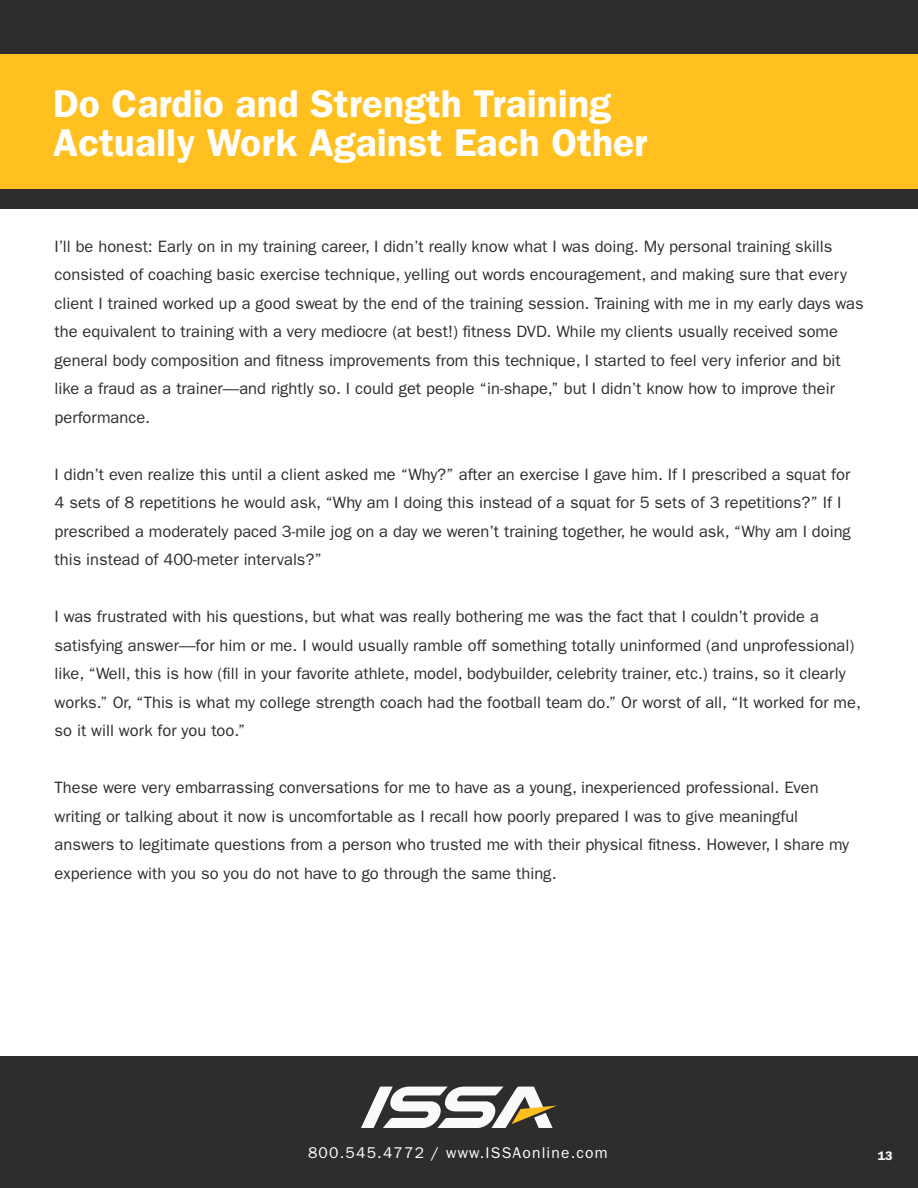
<style>
.page{position:relative;width:918px;height:1188px;background:#fff}
.page>*{position:absolute;margin:0;border:0;box-sizing:border-box;transform-origin:0 0}
.t1{font:600 39px/39px "Franklin Gothic";color:#fff}
.t2{font:16.5px/28.5px "Franklin Gothic";color:#2d2d2c}
.t3{font:15.6px "Franklin Gothic";letter-spacing:.075em;color:#fff}
.t4{font:600 12.45px "Franklin Gothic";color:#fff}
</style>
<div class="page">
<div style="left:0;top:0;width:918px;height:209px;background:#2d2d2c"></div>
<div style="left:0;top:1057px;width:918px;height:131px;background:#2d2d2c"></div>
<div style="left:0;top:54px;width:918px;height:135px;background:#ffc020"></div>
<svg style="left:361px;top:1087px;width:196px;height:41px"></svg>
<h1 class="t1" style="left:53px;top:84px;width:596px">Do Cardio and Strength Training<br>Actually Work Against Each Other</h1>
<p class="t2" style="left:55px;top:232px;width:811px">I’ll be honest: Early on in my training career, I didn’t really know what I was doing. My personal training skills consisted of coaching basic exercise technique, yelling out words encouragement, and making sure that every client I trained worked up a good sweat by the end of the training session. Training with me in my early days was the equivalent to training with a very mediocre (at best!) fitness DVD. While my clients usually received some general body composition and fitness improvements from this technique, I started to feel very inferior and bit like a fraud as a trainer—and rightly so. I could get people “in-shape,” but I didn’t know how to improve their performance.</p>
<p class="t2" style="left:55px;top:460px;width:798px">I didn’t even realize this until a client asked me “Why?” after an exercise I gave him. If I prescribed a squat for 4 sets of 8 repetitions he would ask, “Why am I doing this instead of a squat for 5 sets of 3 repetitions?” If I prescribed a moderately paced 3-mile jog on a day we weren’t training together, he would ask, “Why am I doing this instead of 400-meter intervals?”</p>
<p class="t2" style="left:55px;top:603px;width:808px">I was frustrated with his questions, but what was really bothering me was the fact that I couldn’t provide a satisfying answer—for him or me. I would usually ramble off something totally uninformed (and unprofessional) like, “Well, this is how (fill in your favorite athlete, model, bodybuilder, celebrity trainer, etc.) trains, so it clearly works.” Or, “This is what my college strength coach had the football team do.” Or worst of all, “It worked for me, so it will work for you too.”</p>
<p class="t2" style="left:55px;top:774px;width:796px">These were very embarrassing conversations for me to have as a young, inexperienced professional. Even writing or talking about it now is uncomfortable as I recall how poorly prepared I was to give meaningful answers to legitimate questions from a person who trusted me with their physical fitness. However, I share my experience with you so you do not have to go through the same thing.</p>
<p class="t3" style="left:308px;top:1144px;width:301px">800.545.4772 / www.ISSAonline.com</p>
<p class="t4" style="left:878px;top:1148px;width:16px">13</p>
</div>
